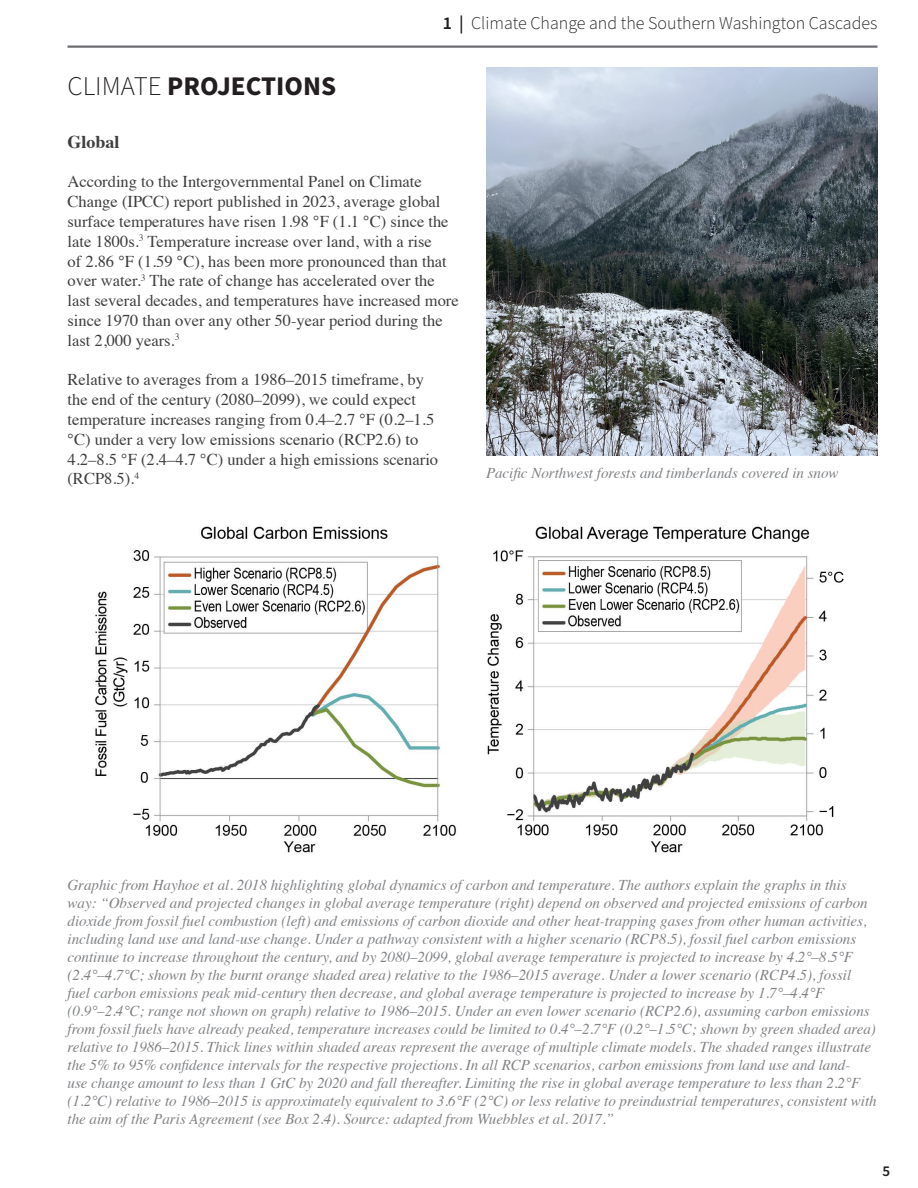
<style>
.page{position:relative;width:918px;height:1188px;background:#fff}
.page>*{position:absolute;margin:0;border:0;box-sizing:border-box;transform-origin:0 0}
.t1{font:700 27px "Source Sans Pro";color:#231f20}
.t2{font:300 18px "Source Sans Pro";color:#231f20}
.t3{font:700 18px "Times";color:#3e3e3f}
.t4{font:16.5px/19.8px "Times";color:#3e3e3f}
.t5{font:italic 15px/18px "Times";color:#808285}
.t6{font:600 15px "Source Sans Pro";color:#231f20}
.s1{font-weight:600}
.s2{font-weight:300}
</style>
<div class="page">
<hr style="left:68px;top:45px;width:810px;height:3px;background:#6c6d70">
<img style="left:95px;top:526px;width:748px;height:327px">
<img style="left:486px;top:68px;width:392px;height:388px">
<p class="t2" style="left:443px;top:11px;width:436px"><span class="s1">1 |</span> Climate Change and the Southern Washington Cascades</p>
<h1 class="t1" style="left:68px;top:68px;width:270px"><span class="s2">CLIMATE</span> PROJECTIONS</h1>
<p class="t3" style="left:68px;top:124px;width:54px">Global</p>
<p class="t4" style="left:68px;top:170px;width:393px">According to the Intergovernmental Panel on Climate Change (IPCC) report published in 2023, average global surface temperatures have risen 1.98 °F (1.1 °C) since the late 1800s.<sup>3</sup> Temperature increase over land, with a rise<br>of 2.86 °F (1.59 °C), has been more pronounced than that over water.<sup>3</sup> The rate of change has accelerated over the last several decades, and temperatures have increased more since 1970 than over any other 50-year period during the last 2,000 years.<sup>3</sup></p>
<p class="t4" style="left:68px;top:368px;width:372px">Relative to averages from a 1986–2015 timeframe, by the end of the century (2080–2099), we could expect temperature increases ranging from 0.4–2.7 °F (0.2–1.5 °C) under a very low emissions scenario (RCP2.6) to 4.2–8.5 °F (2.4–4.7 °C) under a high emissions scenario (RCP8.5).<sup>4</sup></p>
<p class="t5" style="left:486px;top:463px;width:354px">Pacific Northwest forests and timberlands covered in snow</p>
<p class="t5" style="left:68px;top:875px;width:811px">Graphic from Hayhoe et al. 2018 highlighting global dynamics of carbon and temperature. The authors explain the graphs in this way: “Observed and projected changes in global average temperature (right) depend on observed and projected emissions of carbon dioxide from fossil fuel combustion (left) and emissions of carbon dioxide and other heat-trapping gases from other human activities, including land use and land-use change. Under a pathway consistent with a higher scenario (RCP8.5), fossil fuel carbon emissions continue to increase throughout the century, and by 2080–2099, global average temperature is projected to increase by 4.2°–8.5°F (2.4°–4.7°C; shown by the burnt orange shaded area) relative to the 1986–2015 average. Under a lower scenario (RCP4.5), fossil fuel carbon emissions peak mid-century then decrease, and global average temperature is projected to increase by 1.7°–4.4°F (0.9°–2.4°C; range not shown on graph) relative to 1986–2015. Under an even lower scenario (RCP2.6), assuming carbon emissions from fossil fuels have already peaked, temperature increases could be limited to 0.4°–2.7°F (0.2°–1.5°C; shown by green shaded area) relative to 1986–2015. Thick lines within shaded areas represent the average of multiple climate models. The shaded ranges illustrate the 5% to 95% confidence intervals for the respective projections. In all RCP scenarios, carbon emissions from land use and land-<br>use change amount to less than 1 GtC by 2020 and fall thereafter. Limiting the rise in global average temperature to less than 2.2°F (1.2°C) relative to 1986–2015 is approximately equivalent to 3.6°F (2°C) or less relative to preindustrial temperatures, consistent with the aim of the Paris Agreement (see Box 2.4). Source: adapted from Wuebbles et al. 2017.”</p>
<p class="t6" style="left:882px;top:1161px;width:9px">5</p>
</div>
